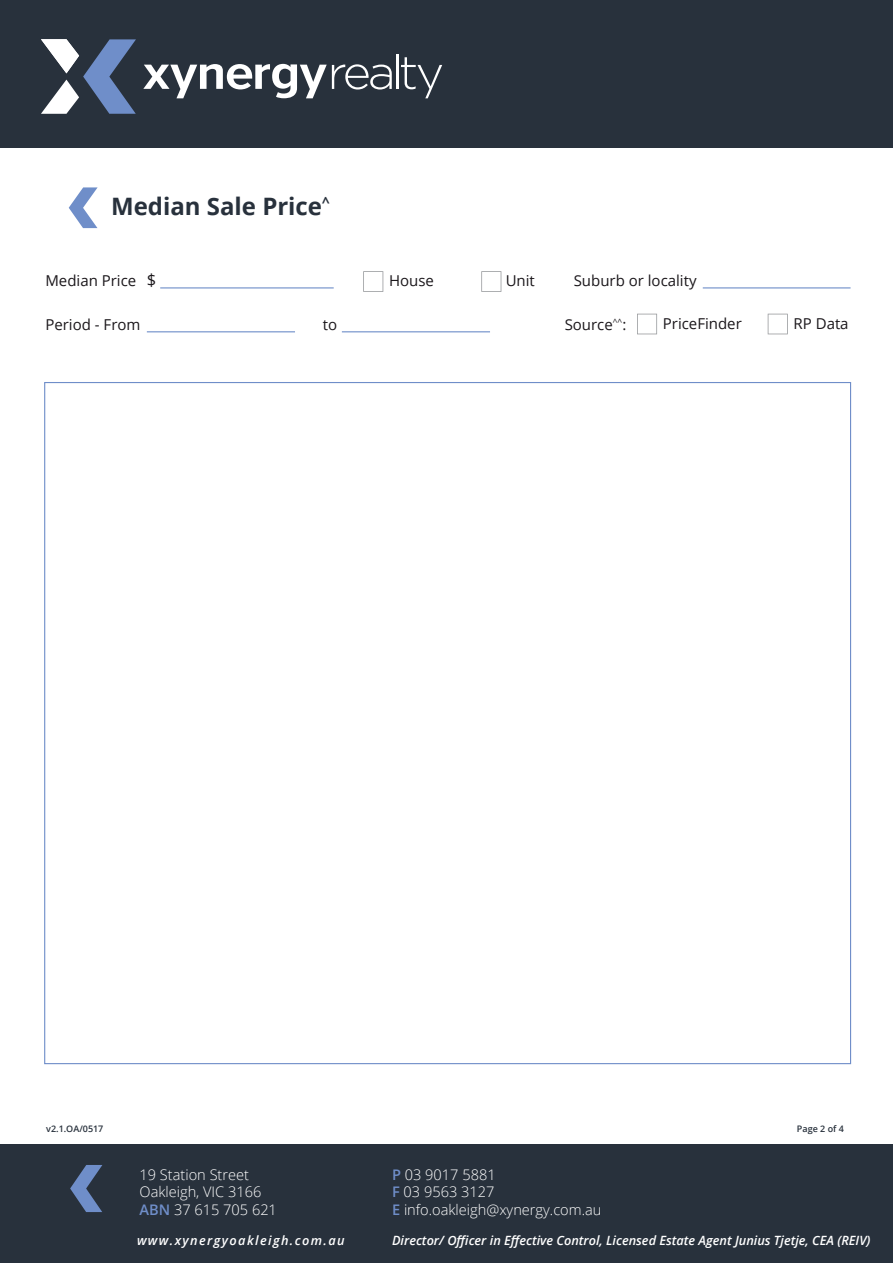
<style>
.page{position:relative;width:893px;height:1263px;background:#fff}
.page>*{position:absolute;margin:0;border:0;box-sizing:border-box;transform-origin:0 0}
.t1{font:700 24px "Open Sans";color:#28313c}
.t2{font:16.5px "Open Sans";color:#1b171b}
.t3{font:15px "Open Sans";color:#1b171b}
.t4{font:300 14.55px/17.5px "Open Sans";color:#fff}
.t5{font:italic 600 12.75px "Open Sans";color:#fff}
.t6{font:italic 600 12.75px "Open Sans";letter-spacing:.11em;color:#fff}
.t7{font:600 9px "Open Sans";color:#28313c}
.s1{font-weight:600;color:#6f8ec9}
</style>
<div class="page">
<div style="left:0;top:0;width:893px;height:147px;background:#28313c"></div>
<svg style="left:143px;top:64px;width:249px;height:34px"></svg>
<hr style="left:396px;top:55px;width:3px;height:34px;background:#fff">
<svg style="left:401px;top:57px;width:41px;height:41px"></svg>
<svg style="left:41px;top:39px;width:95px;height:75px"></svg>
<div style="left:0;top:1145px;width:893px;height:118px;background:#28313c"></div>
<svg style="left:70px;top:1165px;width:32px;height:47px"></svg>
<hr style="left:160px;top:287px;width:174px;height:1px;background:#6f8ec9">
<hr style="left:147px;top:331px;width:148px;height:1px;background:#6f8ec9">
<hr style="left:342px;top:331px;width:148px;height:1px;background:#6f8ec9">
<hr style="left:703px;top:287px;width:148px;height:1px;background:#6f8ec9">
<svg style="left:363px;top:271px;width:20px;height:21px"></svg>
<svg style="left:481px;top:271px;width:20px;height:21px"></svg>
<svg style="left:637px;top:314px;width:20px;height:20px"></svg>
<svg style="left:768px;top:314px;width:20px;height:20px"></svg>
<svg style="left:69px;top:187px;width:29px;height:41px"></svg>
<h1 class="t1" style="left:111px;top:189px;width:220px">Median Sale Price<sup>^</sup></h1>
<p class="t2" style="left:147px;top:269px;width:11px">$</p>
<p class="t3" style="left:389px;top:270px;width:46px">House</p>
<p class="t3" style="left:45px;top:270px;width:92px">Median Price</p>
<p class="t3" style="left:45px;top:315px;width:97px">Period - From</p>
<p class="t3" style="left:323px;top:315px;width:16px">to</p>
<p class="t3" style="left:506px;top:270px;width:31px">Unit</p>
<p class="t3" style="left:574px;top:270px;width:124px">Suburb or locality</p>
<p class="t3" style="left:565px;top:314px;width:63px">Source<sup>^^</sup>:</p>
<p class="t3" style="left:663px;top:313px;width:80px">PriceFinder</p>
<p class="t3" style="left:793px;top:313px;width:57px">RP Data</p>
<p class="t7" style="left:46px;top:1122px;width:59px">v2.1.OA/0517</p>
<p class="t7" style="left:797px;top:1122px;width:49px">Page 2 of 4</p>
<p class="t4" style="left:140px;top:1165px;width:123px">19 Station Street<br>Oakleigh, VIC 3166</p>
<p class="t4" style="left:140px;top:1200px;width:139px"><span class="s1">ABN</span> 37 615 705 621</p>
<p class="t6" style="left:137px;top:1232px;width:209px">www.xynergyoakleigh.com.au</p>
<p class="t4" style="left:392px;top:1165px;width:211px"><span class="s1">P</span> 03 9017 5881<br><span class="s1">F</span> 03 9563 3127<br><span class="s1">E</span> info.oakleigh@xynergy.com.au</p>
<p class="t5" style="left:392px;top:1232px;width:480px">Director/ Officer in Effective Control, Licensed Estate Agent Junius Tjetje, CEA (REIV)</p>
</div>
